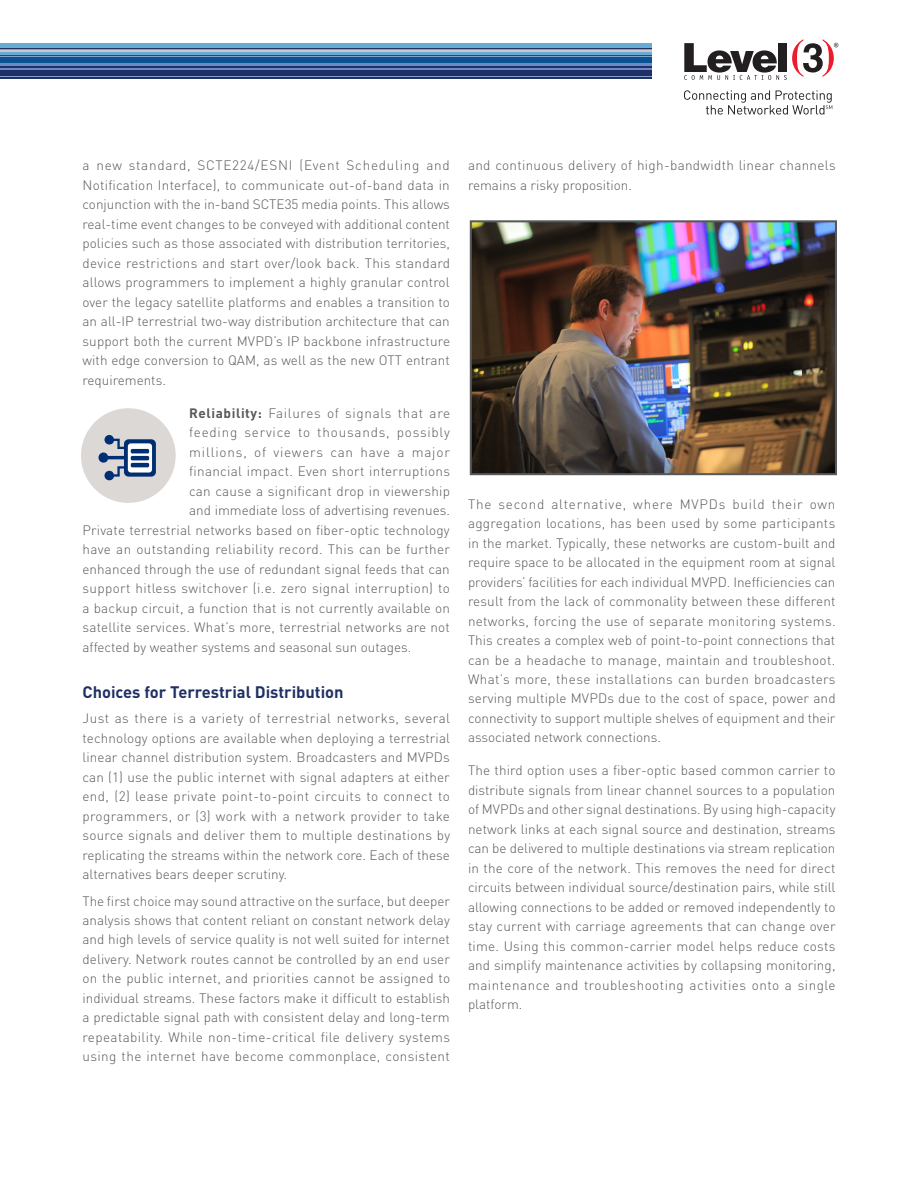
<style>
.page{position:relative;width:918px;height:1188px;background:#fff}
.page>*{position:absolute;margin:0;border:0;box-sizing:border-box;transform-origin:0 0}
.Colored_Heading{font:700 16.5px "DIN";color:#203064}
.Body_Copy{font:300 13.5px/19.5px "DIN";letter-spacing:.015em;color:#57585a;text-align:justify}
.Body_Copy-2{font:300 13.5px "DIN";letter-spacing:.06em;color:#57585a}
.Body_Copy-3{font:300 13.5px "DIN";letter-spacing:.05em;color:#57585a}
.s1{font-weight:700}
</style>
<div class="page">
<div style="left:0;top:44px;width:651px;height:11px;background:#66acd5"></div>
<div style="left:0;top:62px;width:651px;height:8px;background:#698ac6"></div>
<div style="left:0;top:70px;width:651px;height:8px;background:#203064"></div>
<hr style="left:0;top:66px;width:651px;height:2px;background:#203064">
<hr style="left:0;top:48px;width:651px;height:1px;background:#203064">
<div style="left:0;top:55px;width:651px;height:7px;background:#0a5290"></div>
<hr style="left:0;top:76px;width:651px;height:1px;background:#869ece">
<hr style="left:0;top:56px;width:651px;height:1px;background:#869ece">
<hr style="left:0;top:51px;width:651px;height:1px;background:#d0c6c2">
<svg style="left:684px;top:39px;width:154px;height:41px"></svg>
<svg style="left:684px;top:90px;width:148px;height:25px"></svg>
<img style="left:473px;top:223px;width:361px;height:249px">
<div style="left:470px;top:220px;width:367px;height:255px;border:2px solid #57585a"></div>
<div style="left:81px;top:408px;width:95px;height:95px;background:#dcd8d5;border-radius:50%"></div>
<svg style="left:98px;top:435px;width:27px;height:45px"></svg>
<div style="left:124px;top:439px;width:32px;height:38px;background:#002e73;border-radius:5px"></div>
<svg style="left:128px;top:443px;width:24px;height:30px"></svg>
<hr style="left:131px;top:456px;width:18px;height:4px;background:#002e73;border-radius:2px">
<hr style="left:131px;top:449px;width:18px;height:4px;background:#002e73;border-radius:2px">
<hr style="left:131px;top:463px;width:18px;height:4px;background:#002e73;border-radius:2px">
<p class="Body_Copy" style="left:82px;top:156px;width:369px">a new standard, SCTE224/ESNI (Event Scheduling and Notification Interface), to communicate out-of-band data in conjunction with the in-band SCTE35 media points. This allows real-time event changes to be conveyed with additional content policies such as those associated with distribution territories, device restrictions and start over/look back. This standard allows programmers to implement a highly granular control over the legacy satellite platforms and enables a transition to an all-IP terrestrial two-way distribution architecture that can support both the current MVPD’s IP backbone infrastructure with edge conversion to QAM, as well as the new OTT entrant requirements.</p>
<p class="Body_Copy-3" style="left:189px;top:405px;width:262px"><span class="s1">Reliability:</span> Failures of signals that are</p>
<p class="Body_Copy-2" style="left:189px;top:424px;width:262px">feeding service to thousands, possibly</p>
<p class="Body_Copy-2" style="left:189px;top:444px;width:262px">millions, of viewers can have a major</p>
<p class="Body_Copy" style="left:189px;top:462px;width:262px">financial impact. Even short interruptions</p>
<p class="Body_Copy" style="left:189px;top:481px;width:262px">can cause a significant drop in viewership</p>
<p class="Body_Copy" style="left:189px;top:501px;width:262px">and immediate loss of advertising revenues.</p>
<p class="Body_Copy" style="left:82px;top:520px;width:369px">Private terrestrial networks based on fiber-optic technology</p>
<p class="Body_Copy" style="left:82px;top:540px;width:369px">have an outstanding reliability record. This can be further</p>
<p class="Body_Copy" style="left:82px;top:559px;width:369px">enhanced through the use of redundant signal feeds that can</p>
<p class="Body_Copy" style="left:82px;top:579px;width:369px">support hitless switchover (i.e. zero signal interruption) to</p>
<p class="Body_Copy" style="left:82px;top:598px;width:369px">a backup circuit, a function that is not currently available on</p>
<p class="Body_Copy" style="left:82px;top:618px;width:369px">satellite services. What’s more, terrestrial networks are not</p>
<p class="Body_Copy" style="left:82px;top:637px;width:330px">affected by weather systems and seasonal sun outages.</p>
<p class="Colored_Heading" style="left:82px;top:682px;width:263px">Choices for Terrestrial Distribution</p>
<p class="Body_Copy" style="left:82px;top:709px;width:369px">Just as there is a variety of terrestrial networks, several technology options are available when deploying a terrestrial linear channel distribution system. Broadcasters and MVPDs can (1) use the public internet with signal adapters at either end, (2) lease private point-to-point circuits to connect to programmers, or (3) work with a network provider to take source signals and deliver them to multiple destinations by replicating the streams within the network core. Each of these alternatives bears deeper scrutiny.</p>
<p class="Body_Copy" style="left:82px;top:891px;width:369px">The first choice may sound attractive on the surface, but deeper analysis shows that content reliant on constant network delay and high levels of service quality is not well suited for internet delivery. Network routes cannot be controlled by an end user on the public internet, and priorities cannot be assigned to individual streams. These factors make it difficult to establish a predictable signal path with consistent delay and long-term repeatability. While non-time-critical file delivery systems using the internet have become commonplace, consistent</p>
<p class="Body_Copy" style="left:468px;top:156px;width:369px">and continuous delivery of high-bandwidth linear channels remains a risky proposition.</p>
<p class="Body_Copy" style="left:468px;top:494px;width:369px">The second alternative, where MVPDs build their own aggregation locations, has been used by some participants in the market. Typically, these networks are custom-built and require space to be allocated in the equipment room at signal providers’ facilities for each individual MVPD. Inefficiencies can result from the lack of commonality between these different networks, forcing the use of separate monitoring systems.<br>This creates a complex web of point-to-point connections that can be a headache to manage, maintain and troubleshoot.<br>What’s more, these installations can burden broadcasters serving multiple MVPDs due to the cost of space, power and connectivity to support multiple shelves of equipment and their associated network connections.</p>
<p class="Body_Copy" style="left:468px;top:761px;width:369px">The third option uses a fiber-optic based common carrier to distribute signals from linear channel sources to a population of MVPDs and other signal destinations. By using high-capacity network links at each signal source and destination, streams can be delivered to multiple destinations via stream replication in the core of the network. This removes the need for direct circuits between individual source/destination pairs, while still allowing connections to be added or removed independently to stay current with carriage agreements that can change over time. Using this common-carrier model helps reduce costs and simplify maintenance activities by collapsing monitoring, maintenance and troubleshooting activities onto a single platform.</p>
</div>
